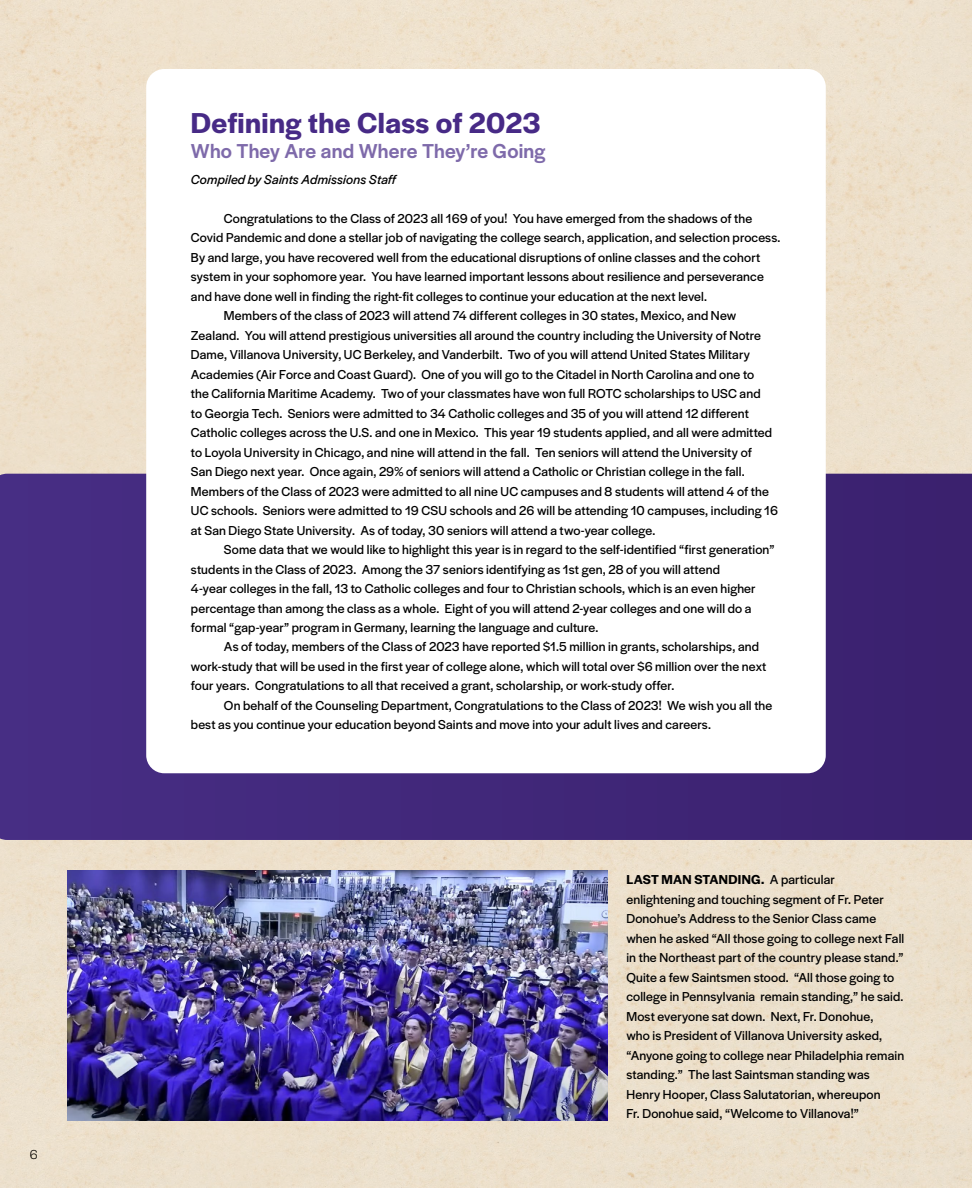
<style>
.page{position:relative;width:972px;height:1188px;background:#ede0cc}
.page>*{position:absolute;margin:0;border:0;box-sizing:border-box;transform-origin:0 0}
.t1{font:600 30px "Halyard Display";letter-spacing:.015em;color:#472a86}
.t2{font:500 21px "Halyard Display";letter-spacing:.01em;color:#7e6aaa}
.t3{font:13.5px/19.5px "Halyard Display";letter-spacing:.015em;color:#000}
.t4{font:italic 13.5px "Halyard Display";letter-spacing:.01em;color:#000}
.t5{font:300 13.5px "Halyard Display";color:#000}
.s1{font-weight:600}
</style>
<div class="page">
<svg style="left:0;top:474px;width:972px;height:366px;background:#412779"></svg>
<div style="left:146px;top:69px;width:680px;height:704px;background:#fff;border-radius:18px"></div>
<img style="left:68px;top:870px;width:540px;height:250px">
<p class="t5" style="left:30px;top:1145px;width:9px">6</p>
<h1 class="t1" style="left:191px;top:101px;width:351px">Defining the Class of 2023</h1>
<h2 class="t2" style="left:191px;top:136px;width:356px">Who They Are and Where They’re Going</h2>
<p class="t4" style="left:191px;top:170px;width:207px">Compiled by Saints Admissions Staff</p>
<p class="t3" style="left:224px;top:208px;width:530px">Congratulations to the Class of 2023 all 169 of you! You have emerged from the shadows of the</p>
<p class="t3" style="left:191px;top:227px;width:591px">Covid Pandemic and done a stellar job of navigating the college search, application, and selection process.</p>
<p class="t3" style="left:191px;top:247px;width:571px">By and large, you have recovered well from the educational disruptions of online classes and the cohort</p>
<p class="t3" style="left:191px;top:266px;width:574px">system in your sophomore year. You have learned important lessons about resilience and perseverance</p>
<p class="t3" style="left:191px;top:286px;width:518px">and have done well in finding the right-fit colleges to continue your education at the next level.</p>
<p class="t3" style="left:224px;top:305px;width:514px">Members of the class of 2023 will attend 74 different colleges in 30 states, Mexico, and New</p>
<p class="t3" style="left:191px;top:325px;width:572px">Zealand. You will attend prestigious universities all around the country including the University of Notre</p>
<p class="t3" style="left:191px;top:344px;width:561px">Dame, Villanova University, UC Berkeley, and Vanderbilt. Two of you will attend United States Military</p>
<p class="t3" style="left:191px;top:364px;width:565px">Academies (Air Force and Coast Guard). One of you will go to the Citadel in North Carolina and one to</p>
<p class="t3" style="left:191px;top:383px;width:571px">the California Maritime Academy. Two of your classmates have won full ROTC scholarships to USC and</p>
<p class="t3" style="left:191px;top:403px;width:560px">to Georgia Tech. Seniors were admitted to 34 Catholic colleges and 35 of you will attend 12 different</p>
<p class="t3" style="left:191px;top:422px;width:583px">Catholic colleges across the U.S. and one in Mexico. This year 19 students applied, and all were admitted</p>
<p class="t3" style="left:191px;top:442px;width:562px">to Loyola University in Chicago, and nine will attend in the fall. Ten seniors will attend the University of</p>
<p class="t3" style="left:191px;top:461px;width:555px">San Diego next year. Once again, 29% of seniors will attend a Catholic or Christian college in the fall.</p>
<p class="t3" style="left:191px;top:481px;width:580px">Members of the Class of 2023 were admitted to all nine UC campuses and 8 students will attend 4 of the</p>
<p class="t3" style="left:191px;top:500px;width:589px">UC schools. Seniors were admitted to 19 CSU schools and 26 will be attending 10 campuses, including 16</p>
<p class="t3" style="left:191px;top:520px;width:466px">at San Diego State University. As of today, 30 seniors will attend a two-year college.</p>
<p class="t3" style="left:224px;top:539px;width:552px">Some data that we would like to highlight this year is in regard to the self-identified “first generation”</p>
<p class="t3" style="left:191px;top:559px;width:531px">students in the Class of 2023. Among the 37 seniors identifying as 1st gen, 28 of you will attend</p>
<p class="t3" style="left:191px;top:578px;width:566px">4-year colleges in the fall, 13 to Catholic colleges and four to Christian schools, which is an even higher</p>
<p class="t3" style="left:191px;top:598px;width:562px">percentage than among the class as a whole. Eight of you will attend 2-year colleges and one will do a</p>
<p class="t3" style="left:191px;top:617px;width:409px">formal “gap-year” program in Germany, learning the language and culture.</p>
<p class="t3" style="left:224px;top:637px;width:537px">As of today, members of the Class of 2023 have reported $1.5 million in grants, scholarships, and</p>
<p class="t3" style="left:191px;top:656px;width:577px">work-study that will be used in the first year of college alone, which will total over $6 million over the next</p>
<p class="t3" style="left:191px;top:676px;width:485px">four years. Congratulations to all that received a grant, scholarship, or work-study offer.</p>
<p class="t3" style="left:224px;top:695px;width:550px">On behalf of the Counseling Department, Congratulations to the Class of 2023! We wish you all the</p>
<p class="t3" style="left:191px;top:714px;width:522px">best as you continue your education beyond Saints and move into your adult lives and careers.</p>
<p class="t3" style="left:626px;top:869px;width:279px"><span class="s1">LAST MAN STANDING.</span> A particular enlightening and touching segment of Fr. Peter Donohue’s Address to the Senior Class came when he asked “All those going to college next Fall in the Northeast part of the country please stand.” Quite a few Saintsmen stood. “All those going to college in Pennsylvania remain standing,” he said.<br>Most everyone sat down. Next, Fr. Donohue,<br>who is President of Villanova University asked, “Anyone going to college near Philadelphia remain standing.” The last Saintsman standing was Henry Hooper, Class Salutatorian, whereupon<br>Fr. Donohue said, “Welcome to Villanova!”</p>
</div>
